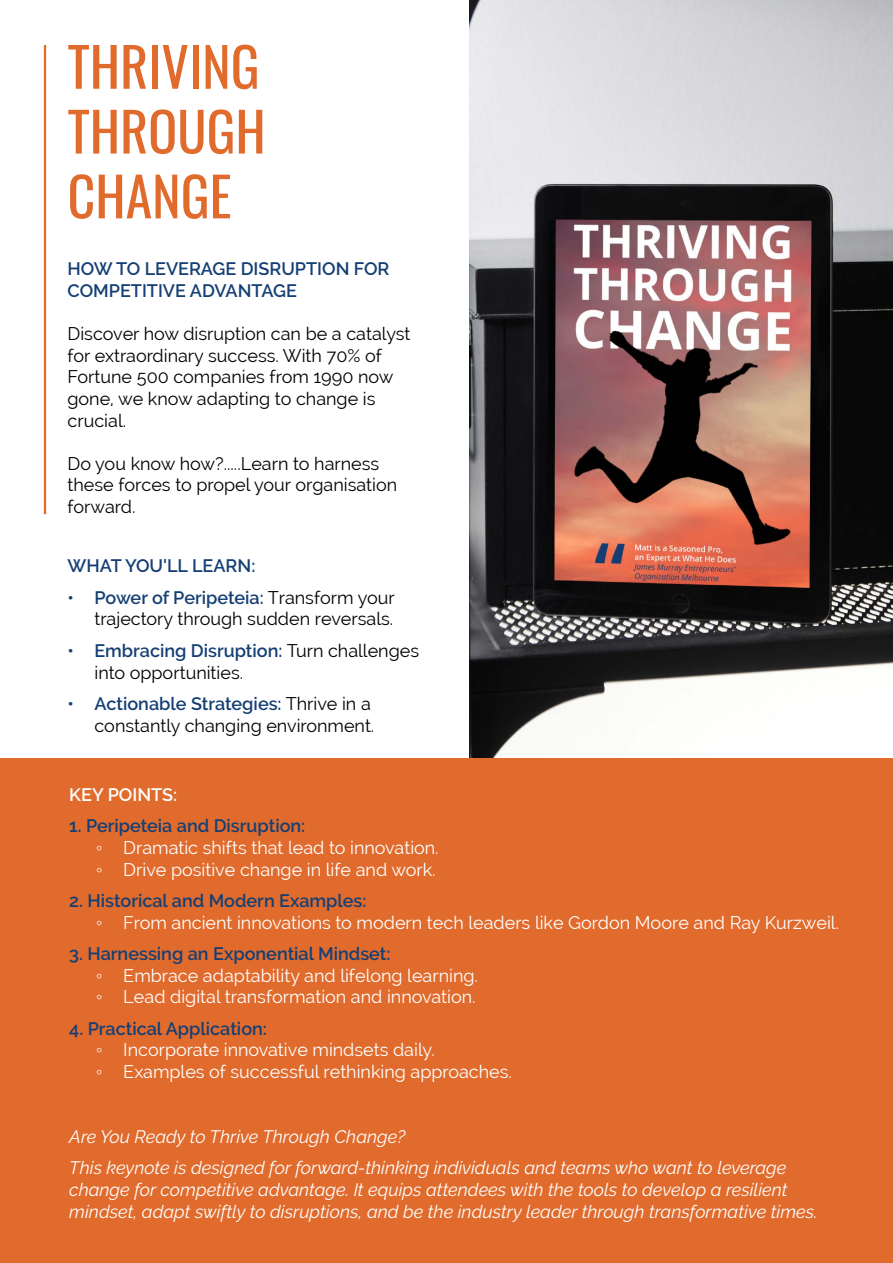
<style>
.page{position:relative;width:893px;height:1263px;background:#fff}
.page>*{position:absolute;margin:0;border:0;box-sizing:border-box;transform-origin:0 0}
.t1{font:54px/64.8px "Oswald";color:#e06b2d;text-align:justify}
.t2{font:18px/21.6px "Raleway";color:#fff}
.t3{font:18px/21.6px "Raleway";color:#000}
.t4{font:italic 18px/31.5px "Raleway";color:#fff}
.t5{font:600 18px/21.6px "Raleway";color:#153f74}
.t6{font:600 18px "Raleway";color:#fff}
.s1{font-weight:600;color:#153f74}
.s2{font-family:"Times New Roman"}
</style>
<div class="page">
<hr style="left:44px;top:45px;width:2px;height:469px;background:#e06b2d">
<img style="left:469px;top:0;width:424px;height:758px">
<div style="left:0;top:758px;width:893px;height:505px;background:#e06b2d"></div>
<h1 class="t1" style="left:68px;top:29px;width:200px">THRIVING THROUGH CHANGE</h1>
<p class="t5" style="left:68px;top:258px;width:323px">HOW TO LEVERAGE DISRUPTION FOR<br>COMPETITIVE ADVANTAGE</p>
<p class="t3" style="left:68px;top:323px;width:345px">Discover how disruption can be a catalyst for extraordinary success. With 70% of<br>Fortune 500 companies from 1990 now gone, we know adapting to change is crucial.</p>
<p class="t3" style="left:68px;top:452px;width:331px">Do you know how?.....Learn to harness these forces to propel your organisation forward.</p>
<p class="t5" style="left:68px;top:555px;width:189px">WHAT YOU'LL LEARN:</p>
<p class="t3" style="left:68px;top:587px;width:329px;text-align:right"><span class="s1">• Power of Peripeteia:</span> Transform your trajectory through sudden reversals.</p>
<p class="t3" style="left:94px;top:640px;width:326px;text-indent:-27px"><span class="s1">• Embracing Disruption:</span> Turn challenges into opportunities.</p>
<p class="t3" style="left:68px;top:693px;width:308px;text-align:right"><span class="s1">• Actionable Strategies:</span> Thrive in a constantly changing environment.</p>
<p class="t6" style="left:69px;top:784px;width:109px">KEY POINTS:</p>
<p class="t2" style="left:96px;top:815px;width:344px;text-indent:-27px"><span class="s1">1. Peripeteia and Disruption:<br></span><span class="s2">◦</span> Dramatic shifts that lead to innovation. <span class="s2">◦</span> Drive positive change in life and work.</p>
<p class="t2" style="left:96px;top:890px;width:744px;text-indent:-27px"><span class="s1">2. Historical and Modern Examples:<br></span><span class="s2">◦</span> From ancient innovations to modern tech leaders like Gordon Moore and Ray Kurzweil.</p>
<p class="t2" style="left:96px;top:943px;width:383px;text-indent:-27px"><span class="s1">3. Harnessing an Exponential Mindset:<br></span><span class="s2">◦</span> Embrace adaptability and lifelong learning. <span class="s2">◦</span> Lead digital transformation and innovation.</p>
<p class="t2" style="left:96px;top:1018px;width:417px;text-indent:-27px"><span class="s1">4. Practical Application:<br></span><span class="s2">◦</span> Incorporate innovative mindsets daily.<br><span class="s2">◦</span> Examples of successful rethinking approaches.</p>
<p class="t4" style="left:69px;top:1121px;width:719px">Are You Ready to Thrive Through Change?<br>This keynote is designed for forward-thinking individuals and teams who want to leverage</p>
<p class="t4" style="left:69px;top:1179px;width:750px;line-height:21.6px">change for competitive advantage. It equips attendees with the tools to develop a resilient mindset, adapt swiftly to disruptions, and be the industry leader through transformative times.</p>
</div>
